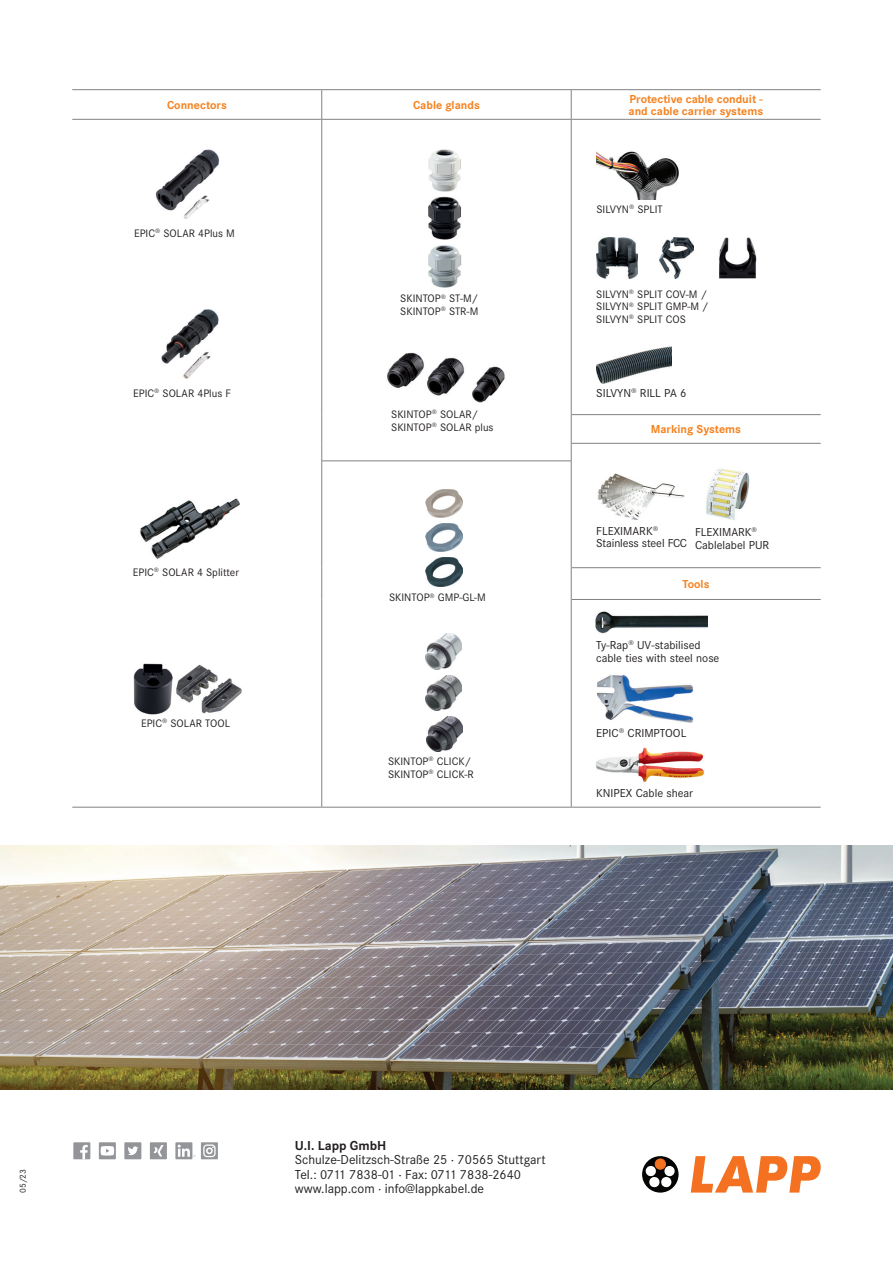
<style>
.page{position:relative;width:893px;height:1263px;background:#fff}
.page>*{position:absolute;margin:0;border:0;box-sizing:border-box;transform-origin:0 0}
.t1{font:13.5px/14.2px "Corporate STOT";color:#231f20}
.t2{font:700 13.5px "Corporate STOT";color:#231f20}
.t3{font:12px/12.8px "Corporate STOT";color:#231f20}
.t4{font:700 12px/12px "Corporate STOT";color:#f58220}
.t5{font:11.25px/12.8px "Corporate STOT";color:#231f20}
.t6{font:9px "Corporate STOT";color:#231f20}
</style>
<div class="page">
<div style="left:73px;top:1142px;width:17px;height:17px;background:#939598"></div>
<svg style="left:80px;top:1145px;width:8px;height:14px"></svg>
<svg style="left:691px;top:1156px;width:130px;height:36px"></svg>
<svg style="left:642px;top:1156px;width:37px;height:36px"></svg>
<div style="left:655px;top:1159px;width:10px;height:10px;background:#f37121;border-radius:50%"></div>
<svg style="left:645px;top:1165px;width:30px;height:23px"></svg>
<div style="left:175px;top:1142px;width:17px;height:17px;background:#939598"></div>
<svg style="left:178px;top:1144px;width:17px;height:13px"></svg>
<div style="left:150px;top:1142px;width:17px;height:17px;background:#939598"></div>
<svg style="left:154px;top:1145px;width:9px;height:11px"></svg>
<svg style="left:201px;top:1142px;width:17px;height:17px"></svg>
<div style="left:203px;top:1144px;width:13px;height:13px;border:1px solid #fff;border-radius:3px"></div>
<div style="left:206px;top:1147px;width:7px;height:7px;border:2px solid #fff;border-radius:50%"></div>
<svg style="left:99px;top:1142px;width:17px;height:17px"></svg>
<svg style="left:101px;top:1146px;width:13px;height:9px"></svg>
<div style="left:124px;top:1142px;width:17px;height:17px;background:#939598"></div>
<svg style="left:128px;top:1146px;width:10px;height:9px"></svg>
<img style="left:155px;top:149px;width:65px;height:70px">
<img style="left:161px;top:309px;width:58px;height:70px">
<img style="left:596px;top:675px;width:97px;height:48px">
<img style="left:596px;top:151px;width:83px;height:49px">
<img style="left:706px;top:468px;width:44px;height:52px">
<img style="left:595px;top:611px;width:113px;height:23px">
<img style="left:596px;top:748px;width:109px;height:34px">
<img style="left:140px;top:498px;width:100px;height:61px">
<img style="left:426px;top:489px;width:37px;height:29px">
<img style="left:426px;top:523px;width:37px;height:29px">
<img style="left:425px;top:557px;width:37px;height:29px">
<img style="left:428px;top:149px;width:33px;height:43px">
<img style="left:428px;top:197px;width:33px;height:43px">
<img style="left:428px;top:245px;width:33px;height:42px">
<img style="left:134px;top:664px;width:39px;height:50px">
<img style="left:176px;top:664px;width:66px;height:50px">
<img style="left:387px;top:352px;width:118px;height:51px">
<img style="left:597px;top:237px;width:40px;height:42px">
<img style="left:659px;top:237px;width:35px;height:42px">
<img style="left:719px;top:237px;width:37px;height:42px">
<img style="left:597px;top:346px;width:74px;height:37px">
<img style="left:597px;top:474px;width:88px;height:46px">
<img style="left:425px;top:634px;width:36px;height:35px">
<img style="left:426px;top:675px;width:36px;height:35px">
<img style="left:426px;top:716px;width:36px;height:35px">
<img style="left:0;top:845px;width:893px;height:245px">
<hr style="left:321px;top:120px;width:1px;height:295px;background:#808285">
<hr style="left:571px;top:120px;width:1px;height:295px;background:#808285">
<svg style="left:321px;top:415px;width:1px;height:46px"></svg>
<svg style="left:571px;top:415px;width:1px;height:46px"></svg>
<hr style="left:321px;top:461px;width:1px;height:107px;background:#808285">
<hr style="left:571px;top:461px;width:1px;height:107px;background:#808285">
<hr style="left:321px;top:568px;width:1px;height:31px;background:#808285">
<hr style="left:571px;top:568px;width:1px;height:31px;background:#808285">
<hr style="left:321px;top:599px;width:1px;height:208px;background:#808285">
<hr style="left:571px;top:599px;width:1px;height:208px;background:#808285">
<hr style="left:72px;top:89px;width:250px;height:1px;background:#808285">
<hr style="left:322px;top:89px;width:249px;height:1px;background:#808285">
<svg style="left:321px;top:90px;width:1px;height:29px"></svg>
<svg style="left:571px;top:90px;width:1px;height:29px"></svg>
<hr style="left:72px;top:119px;width:250px;height:1px;background:#808285">
<hr style="left:322px;top:119px;width:249px;height:1px;background:#808285">
<hr style="left:571px;top:414px;width:250px;height:1px;background:#808285">
<hr style="left:571px;top:443px;width:250px;height:1px;background:#808285">
<hr style="left:322px;top:460px;width:249px;height:1px;background:#808285">
<hr style="left:571px;top:567px;width:250px;height:1px;background:#808285">
<hr style="left:571px;top:599px;width:250px;height:1px;background:#808285">
<hr style="left:72px;top:807px;width:250px;height:1px;background:#808285">
<hr style="left:322px;top:807px;width:249px;height:1px;background:#808285">
<hr style="left:571px;top:807px;width:250px;height:1px;background:#808285">
<hr style="left:571px;top:89px;width:250px;height:1px;background:#808285">
<hr style="left:571px;top:119px;width:250px;height:1px;background:#808285">
<p class="t4" style="left:167px;top:99px;width:61px">Connectors</p>
<p class="t4" style="left:413px;top:99px;width:68px">Cable glands</p>
<p class="t4" style="left:629px;top:93px;width:136px">Protective cable conduit - and cable carrier systems</p>
<p class="t5" style="left:134px;top:227px;width:102px">EPIC<sup>®</sup> SOLAR 4Plus M</p>
<p class="t5" style="left:133px;top:387px;width:99px">EPIC<sup>®</sup> SOLAR 4Plus F</p>
<p class="t5" style="left:133px;top:566px;width:108px">EPIC<sup>®</sup> SOLAR 4 Splitter</p>
<p class="t5" style="left:141px;top:717px;width:90px">EPIC<sup>®</sup> SOLAR TOOL</p>
<p class="t5" style="left:400px;top:292px;width:80px">SKINTOP<sup>®</sup> ST-M/<br>SKINTOP<sup>®</sup> STR-M</p>
<p class="t5" style="left:391px;top:408px;width:104px">SKINTOP<sup>®</sup> SOLAR/<br>SKINTOP<sup>®</sup> SOLAR plus</p>
<p class="t5" style="left:389px;top:591px;width:98px">SKINTOP<sup>®</sup> GMP-GL-M</p>
<p class="t5" style="left:388px;top:755px;width:87px">SKINTOP<sup>®</sup> CLICK/<br>SKINTOP<sup>®</sup> CLICK-R</p>
<p class="t5" style="left:596px;top:203px;width:68px">SILVYN<sup>®</sup> SPLIT</p>
<p class="t5" style="left:596px;top:288px;width:114px">SILVYN<sup>®</sup> SPLIT COV-M /<br>SILVYN<sup>®</sup> SPLIT GMP-M /<br>SILVYN<sup>®</sup> SPLIT COS</p>
<p class="t3" style="left:596px;top:387px;width:92px">SILVYN<sup>®</sup> RILL PA 6</p>
<p class="t4" style="left:651px;top:424px;width:92px">Marking Systems</p>
<p class="t3" style="left:596px;top:524px;width:92px">FLEXIMARK<sup>®<br></sup>Stainless steel FCC</p>
<p class="t3" style="left:695px;top:526px;width:76px">FLEXIMARK<sup>®<br></sup>Cablelabel PUR</p>
<p class="t4" style="left:682px;top:578px;width:29px">Tools</p>
<p class="t3" style="left:596px;top:639px;width:125px">Ty-Rap<sup>®</sup> UV-stabilised cable ties with steel nose</p>
<p class="t3" style="left:596px;top:727px;width:92px">EPIC<sup>®</sup> CRIMPTOOL</p>
<p class="t3" style="left:596px;top:786px;width:99px">KNIPEX Cable shear</p>
<p class="t6" style="left:18px;top:1193px;width:25px;rotate:-90deg">05/23</p>
<p class="t2" style="left:295px;top:1138px;width:93px">U.I. Lapp GmbH</p>
<p class="t1" style="left:295px;top:1153px;width:252px">Schulze-Delitzsch-Straße 25 · 70565 Stuttgart<br>Tel.: 0711 7838-01 · Fax: 0711 7838-2640 www.lapp.com · info@lappkabel.de</p>
</div>
